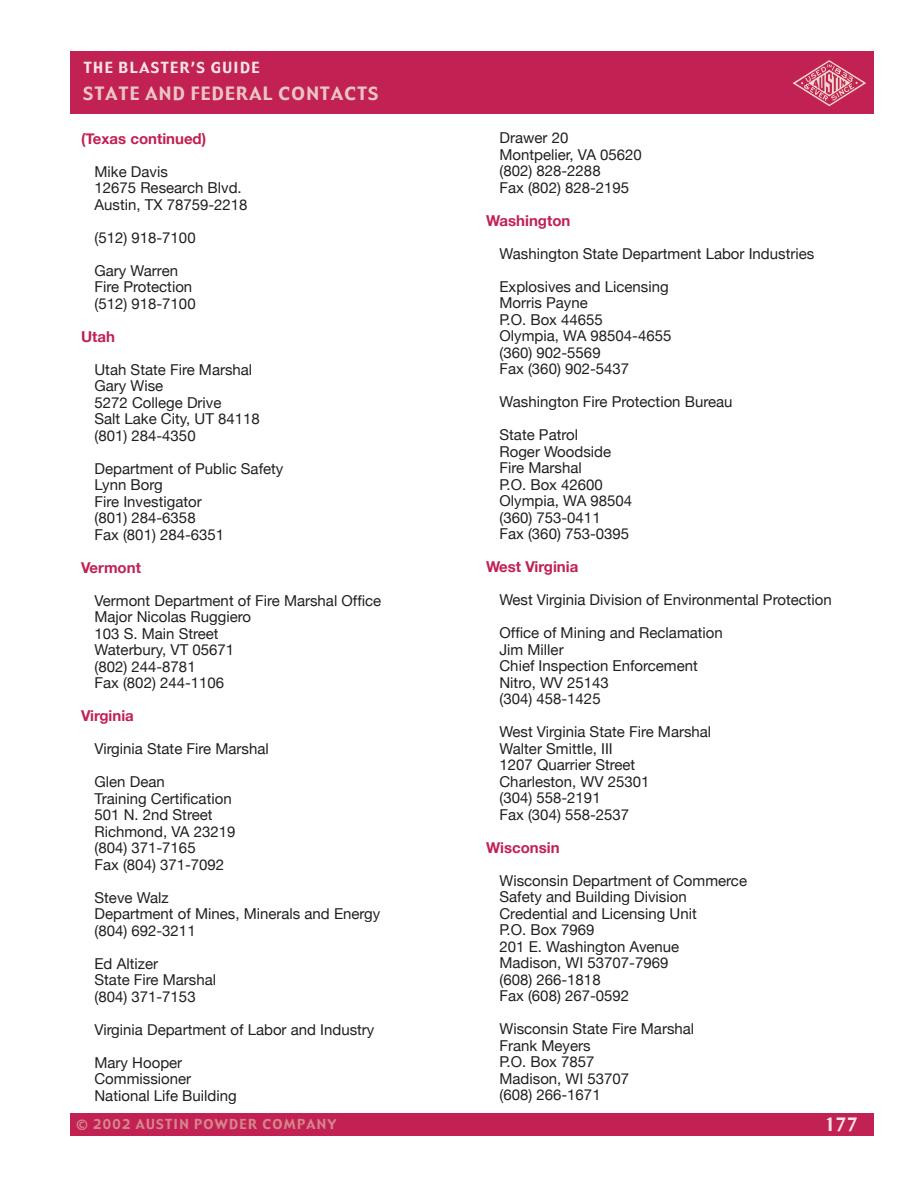
<style>
.page{position:relative;width:918px;height:1188px;background:#fff}
.page>*{position:absolute;margin:0;border:0;box-sizing:border-box;transform-origin:0 0}
.t1{font:18px "Gadget";letter-spacing:.075em;color:#ecc5c5}
.t2{font:18px "Gadget";color:#f7e6e5}
.t3{font:15px/16.5px "Helvetica Neue";color:#231f20}
.t4{font:700 15px "Helvetica Neue";color:#c12153}
.t5{font:15px "Gadget";letter-spacing:.1em;color:#f7e6e5}
.t6{font:13.5px "Gadget";letter-spacing:.1em;color:#d7858d}
</style>
<div class="page">
<div style="left:70px;top:51px;width:804px;height:63px;background:#c12153"></div>
<div style="left:70px;top:1113px;width:804px;height:23px;background:#c12153"></div>
<svg style="left:793px;top:60px;width:73px;height:46px"></svg>
<p class="t5" style="left:84px;top:57px;width:177px">THE BLASTER’S GUIDE</p>
<p class="t1" style="left:83px;top:81px;width:297px">STATE AND FEDERAL CONTACTS</p>
<p class="t4" style="left:81px;top:129px;width:127px">(Texas continued)</p>
<p class="t3" style="left:94px;top:163px;width:155px">Mike Davis<br>12675 Research Blvd.<br>Austin, TX 78759-2218</p>
<p class="t3" style="left:94px;top:229px;width:103px">(512) 918-7100</p>
<p class="t3" style="left:94px;top:262px;width:103px">Gary Warren<br>Fire Protection (512) 918-7100</p>
<p class="t4" style="left:81px;top:327px;width:35px">Utah</p>
<p class="t3" style="left:94px;top:361px;width:167px">Utah State Fire Marshal<br>Gary Wise<br>5272 College Drive<br>Salt Lake City, UT 84118 (801) 284-4350</p>
<p class="t3" style="left:94px;top:460px;width:190px">Department of Public Safety<br>Lynn Borg<br>Fire Investigator<br>(801) 284-6358<br>Fax (801) 284-6351</p>
<p class="t4" style="left:81px;top:558px;width:61px">Vermont</p>
<p class="t3" style="left:94px;top:592px;width:288px">Vermont Department of Fire Marshal Office<br>Major Nicolas Ruggiero<br>103 S. Main Street<br>Waterbury, VT 05671<br>(802) 244-8781<br>Fax (802) 244-1106</p>
<p class="t4" style="left:81px;top:706px;width:54px">Virginia</p>
<p class="t3" style="left:94px;top:740px;width:176px">Virginia State Fire Marshal</p>
<p class="t3" style="left:94px;top:773px;width:143px">Glen Dean<br>Training Certification<br>501 N. 2nd Street<br>Richmond, VA 23219 (804) 371-7165<br>Fax (804) 371-7092</p>
<p class="t3" style="left:94px;top:889px;width:287px">Steve Walz<br>Department of Mines, Minerals and Energy (804) 692-3211</p>
<p class="t3" style="left:94px;top:955px;width:123px">Ed Altizer<br>State Fire Marshal (804) 371-7153</p>
<p class="t3" style="left:94px;top:1021px;width:281px">Virginia Department of Labor and Industry</p>
<p class="t3" style="left:94px;top:1054px;width:144px">Mary Hooper<br>Commissioner<br>National Life Building</p>
<p class="t3" style="left:500px;top:129px;width:144px">Drawer 20<br>Montpelier, VA 05620 (802) 828-2288<br>Fax (802) 828-2195</p>
<p class="t4" style="left:486px;top:211px;width:86px">Washington</p>
<p class="t3" style="left:500px;top:245px;width:316px">Washington State Department Labor Industries</p>
<p class="t3" style="left:500px;top:278px;width:173px">Explosives and Licensing<br>Morris Payne<br>P.O. Box 44655<br>Olympia, WA 98504-4655 (360) 902-5569<br>Fax (360) 902-5437</p>
<p class="t3" style="left:500px;top:385px;width:235px;line-height:33px">Washington Fire Protection Bureau<br>State Patrol</p>
<p class="t3" style="left:500px;top:443px;width:134px">Roger Woodside<br>Fire Marshal<br>P.O. Box 42600<br>Olympia, WA 98504 (360) 753-0411<br>Fax (360) 753-0395</p>
<p class="t4" style="left:486px;top:558px;width:94px">West Virginia</p>
<p class="t3" style="left:500px;top:591px;width:334px">West Virginia Division of Environmental Protection</p>
<p class="t3" style="left:500px;top:624px;width:225px">Office of Mining and Reclamation<br>Jim Miller<br>Chief Inspection Enforcement<br>Nitro, WV 25143<br>(304) 458-1425</p>
<p class="t3" style="left:500px;top:723px;width:213px">West Virginia State Fire Marshal<br>Walter Smittle, III<br>1207 Quarrier Street<br>Charleston, WV 25301<br>(304) 558-2191<br>Fax (304) 558-2537</p>
<p class="t4" style="left:486px;top:838px;width:75px">Wisconsin</p>
<p class="t3" style="left:500px;top:872px;width:249px">Wisconsin Department of Commerce<br>Safety and Building Division<br>Credential and Licensing Unit<br>P.O. Box 7969<br>201 E. Washington Avenue<br>Madison, WI 53707-7969<br>(608) 266-1818<br>Fax (608) 267-0592</p>
<p class="t3" style="left:500px;top:1020px;width:196px">Wisconsin State Fire Marshal<br>Frank Meyers<br>P.O. Box 7857<br>Madison, WI 53707<br>(608) 266-1671</p>
<p class="t6" style="left:77px;top:1116px;width:262px">© 2002 AUSTIN POWDER COMPANY</p>
<p class="t2" style="left:824px;top:1113px;width:35px">177</p>
</div>
